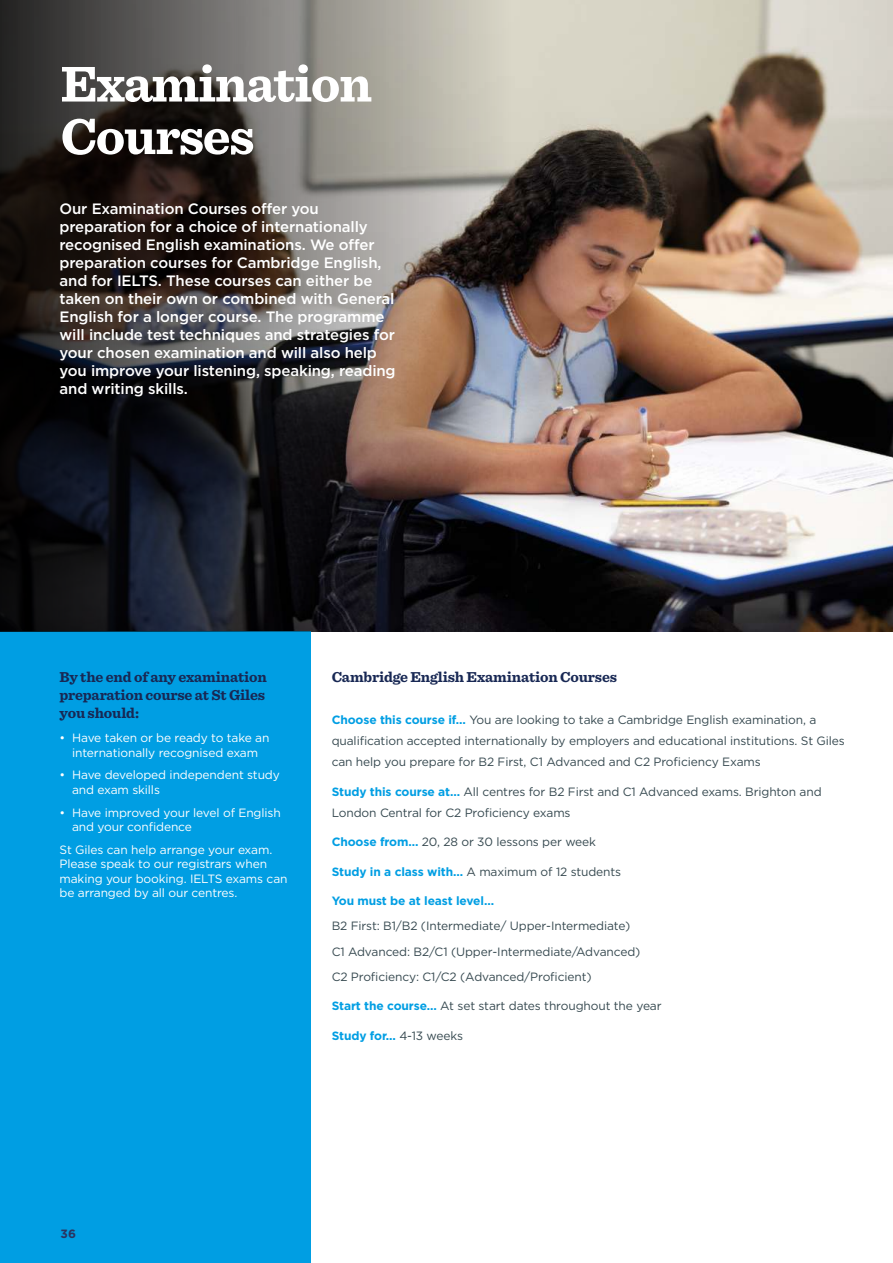
<style>
.page{position:relative;width:893px;height:1263px;background:#fff}
.page>*{position:absolute;margin:0;border:0;box-sizing:border-box;transform-origin:0 0}
.t1{font:700 52.5px/52.5px "Sentinel";letter-spacing:-.025em;color:#fff}
.t2{font:500 15px/18px "Gotham";letter-spacing:-.01em;color:#fff}
.t3{font:700 15px/18px "Sentinel";letter-spacing:-.01em;color:#182854}
.t4{font:12px/21px "Gotham";letter-spacing:-.01em;color:#364950}
.t5{font:12px/14.4px "Gotham";letter-spacing:-.01em;color:#fff}
.t6{font:700 12px "Gotham";letter-spacing:-.01em;color:#009ee3}
.t7{font:700 12px "Gotham";color:#2a3460}
.s1{font-weight:700;color:#009ee3}
.s2{font-weight:400;color:#364950}
</style>
<div class="page">
<img style="left:575px;top:0;width:318px;height:631px">
<div style="left:0;top:631px;width:310px;height:632px;background:#009ee3"></div>
<img style="left:0;top:0;width:575px;height:631px">
<h1 class="t1" style="left:61px;top:60px;width:313px">Examination<br>Courses</h1>
<p class="t2" style="left:60px;top:201px;width:338px">Our Examination Courses offer you preparation for a choice of internationally recognised English examinations. We offer preparation courses for Cambridge English, and for IELTS. These courses can either be taken on their own or combined with General English for a longer course. The programme will include test techniques and strategies for your chosen examination and will also help you improve your listening, speaking, reading and writing skills.</p>
<p class="t3" style="left:60px;top:668px;width:209px">By the end of any examination preparation course at St Giles you should:</p>
<p class="t3" style="left:332px;top:668px;width:287px">Cambridge English Examination Courses</p>
<p class="t5" style="left:60px;top:731px;width:211px;text-align:center">• Have taken or be ready to take an internationally recognised exam</p>
<p class="t5" style="left:72px;top:768px;width:209px;text-indent:-13px">• Have developed independent study and exam skills</p>
<p class="t5" style="left:72px;top:805px;width:210px;text-indent:-13px">• Have improved your level of English and your confidence</p>
<p class="t5" style="left:60px;top:843px;width:230px">St Giles can help arrange your exam.<br>Please speak to our registrars when making your booking. IELTS exams can be arranged by all our centres.</p>
<p class="t4" style="left:332px;top:709px;width:515px"><span class="s1">Choose this course if…</span> You are looking to take a Cambridge English examination, a qualification accepted internationally by employers and educational institutions. St Giles can help you prepare for B2 First, C1 Advanced and C2 Proficiency Exams</p>
<p class="t4" style="left:332px;top:781px;width:491px"><span class="s1">Study this course at…</span> All centres for B2 First and C1 Advanced exams. Brighton and<br>London Central for C2 Proficiency exams</p>
<p class="t4" style="left:332px;top:831px;width:266px"><span class="s1">Choose from…</span> 20, 28 or 30 lessons per week</p>
<p class="t4" style="left:332px;top:861px;width:291px"><span class="s1">Study in a class with…</span> A maximum of 12 students</p>
<p class="t6" style="left:332px;top:895px;width:164px">You must be at least level…</p>
<p class="t4" style="left:332px;top:914px;width:310px;line-height:25.2px">B2 First: B1/B2 (Intermediate/ Upper-Intermediate)<br>C1 Advanced: B2/C1 (Upper-Intermediate/Advanced)<br>C2 Proficiency: C1/C2 (Advanced/Proficient)</p>
<p class="t4" style="left:332px;top:996px;width:331px"><span class="s1">Start the course…</span> At set start dates throughout the year</p>
<p class="t6" style="left:332px;top:1030px;width:133px">Study for... <span class="s2">4-13 weeks</span></p>
<p class="t7" style="left:61px;top:1228px;width:17px">36</p>
</div>
